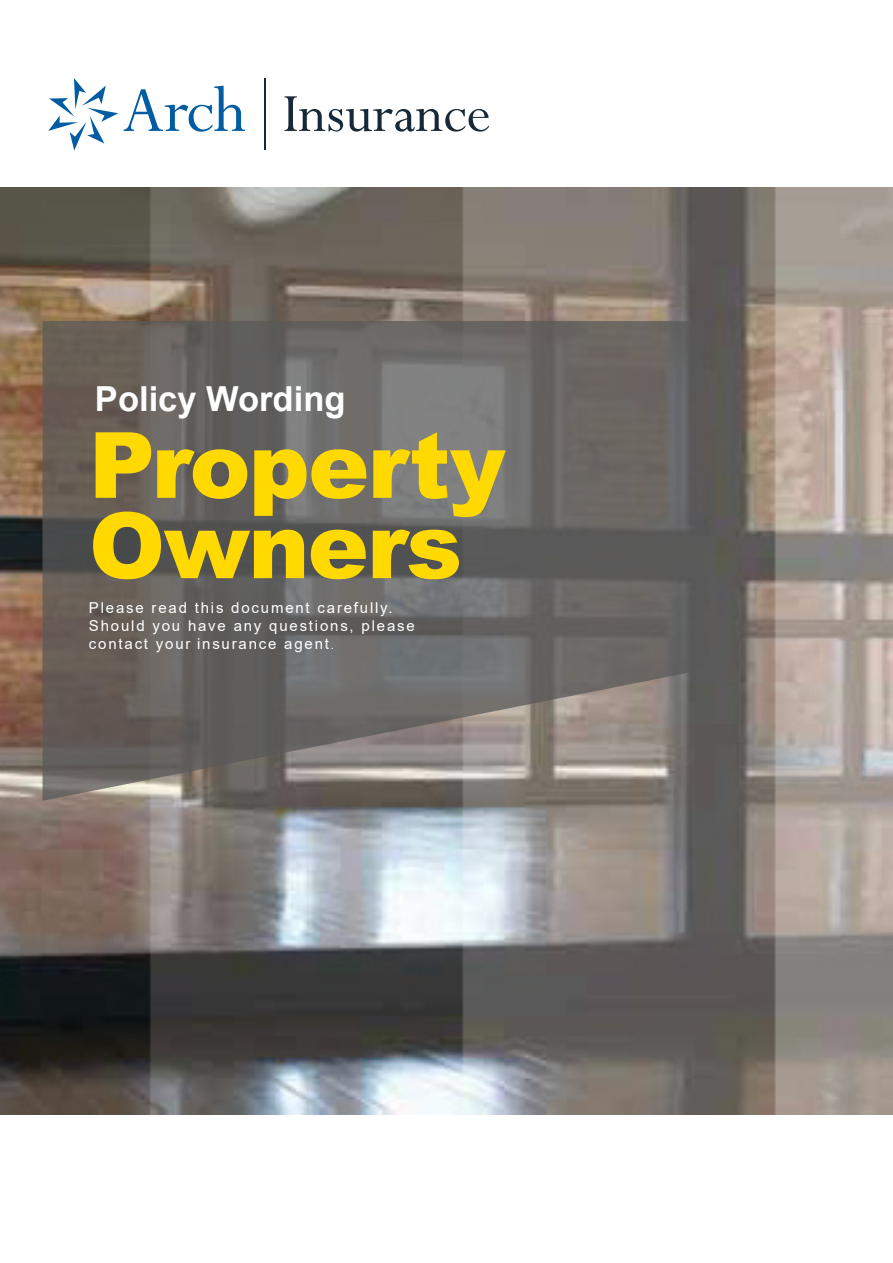
<style>
.page{position:relative;width:893px;height:1263px;background:#fff}
.page>*{position:absolute;margin:0;border:0;box-sizing:border-box;transform-origin:0 0}
.t1{font:900 91.5px/80.4px "Arial";letter-spacing:-.015em;color:#ffd900}
.t2{font:700 34.5px "Arial";color:#fff}
.t3{font:15px/18px "Arial";letter-spacing:.12em;color:#fff}
.s1{font-size:12px}
</style>
<div class="page">
<img style="left:0;top:187px;width:893px;height:927px">
<svg style="left:43px;top:321px;width:660px;height:480px"></svg>
<svg style="left:284px;top:96px;width:205px;height:36px"></svg>
<svg style="left:48px;top:78px;width:70px;height:73px"></svg>
<svg style="left:124px;top:86px;width:121px;height:46px"></svg>
<hr style="left:264px;top:78px;width:1px;height:72px;background:#172938">
<h2 class="t2" style="left:95px;top:375px;width:252px">Policy Wording</h2>
<h1 class="t1" style="left:89px;top:422px;width:418px">Property<br>Owners</h1>
<p class="t3" style="left:89px;top:599px;width:327px">Please read this document carefully.<br>Should you have any questions, please contact your insurance agent<span class="s1">.</span></p>
</div>
